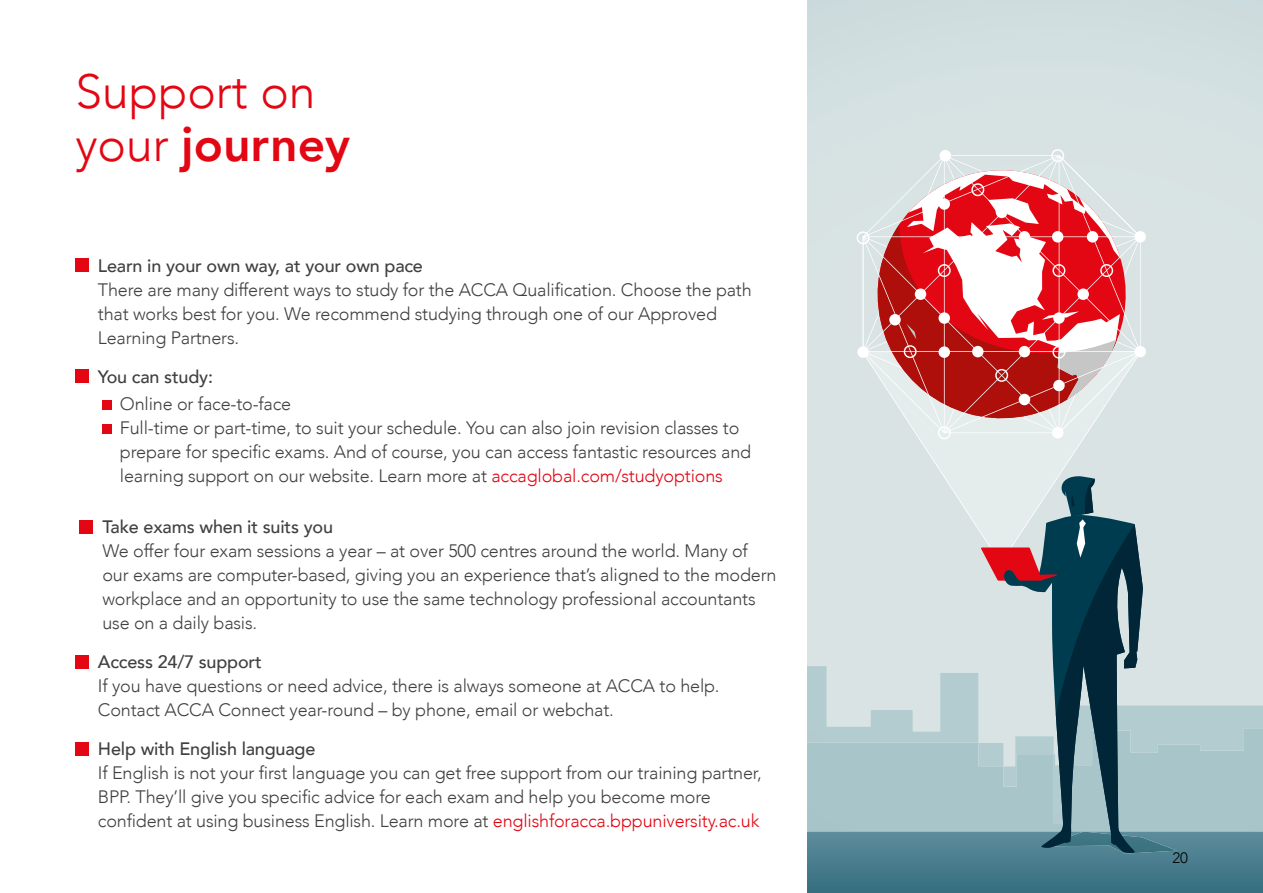
<style>
.page{position:relative;width:1263px;height:893px;background:#fff}
.page>*{position:absolute;margin:0;border:0;box-sizing:border-box;transform-origin:0 0}
.t1{font:300 48px/52.5px "Avenir";color:#e30613}
.t2{font:300 18px/24px "Avenir";letter-spacing:-.01em;color:#404040}
.t3{font:500 18px "Avenir";letter-spacing:-.01em;color:#404040}
.t4{font:300 15px "Avenir";color:#000}
.s1{font-weight:800}
.s2{color:#e30613}
</style>
<div class="page">
<div style="left:75px;top:258px;width:13px;height:14px;background:#e30613"></div>
<div style="left:75px;top:369px;width:13px;height:14px;background:#e30613"></div>
<div style="left:102px;top:401px;width:9px;height:9px;background:#e30613"></div>
<div style="left:102px;top:425px;width:9px;height:9px;background:#e30613"></div>
<div style="left:79px;top:520px;width:14px;height:13px;background:#e30613"></div>
<div style="left:75px;top:655px;width:13px;height:13px;background:#e30613"></div>
<div style="left:75px;top:742px;width:13px;height:13px;background:#e30613"></div>
<div style="left:807px;top:0;width:456px;height:475px;background:#d5e1e2"></div>
<svg style="left:862px;top:439px;width:279px;height:36px;background:#dfe7e8"></svg>
<div style="left:841px;top:142px;width:372px;height:257px;background:#d9e3e4"></div>
<svg style="left:856px;top:149px;width:290px;height:290px"></svg>
<svg style="left:807px;top:475px;width:456px;height:418px;background:#a1b8be"></svg>
<h1 class="t1" style="left:75px;top:65px;width:276px">Support on your <span class="s1">journey</span></h1>
<p class="t3" style="left:98px;top:250px;width:327px">Learn in your own way, at your own pace</p>
<p class="t2" style="left:98px;top:278px;width:655px">There are many different ways to study for the ACCA Qualification. Choose the path that works best for you. We recommend studying through one of our Approved<br>Learning Partners.</p>
<p class="t3" style="left:98px;top:361px;width:117px">You can study:</p>
<p class="t2" style="left:120px;top:392px;width:633px">Online or face-to-face<br>Full-time or part-time, to suit your schedule. You can also join revision classes to prepare for specific exams. And of course, you can access fantastic resources and learning support on our website. Learn more at <span class="s2">accaglobal.com/studyoptions</span></p>
<p class="t3" style="left:102px;top:511px;width:232px">Take exams when it suits you</p>
<p class="t2" style="left:102px;top:539px;width:676px">We offer four exam sessions a year – at over 500 centres around the world. Many of our exams are computer-based, giving you an experience that’s aligned to the modern workplace and an opportunity to use the same technology professional accountants use on a daily basis.</p>
<p class="t3" style="left:98px;top:646px;width:165px">Access 24/7 support</p>
<p class="t2" style="left:98px;top:674px;width:623px">If you have questions or need advice, there is always someone at ACCA to help.<br>Contact ACCA Connect year-round – by phone, email or webchat.</p>
<p class="t3" style="left:98px;top:733px;width:219px">Help with English language</p>
<p class="t2" style="left:98px;top:761px;width:665px">If English is not your first language you can get free support from our training partner,<br>BPP. They’ll give you specific advice for each exam and help you become more confident at using business English. Learn more at <span class="s2">englishforacca.bppuniversity.ac.uk</span></p>
<p class="t4" style="left:1172px;top:849px;width:17px">20</p>
</div>
